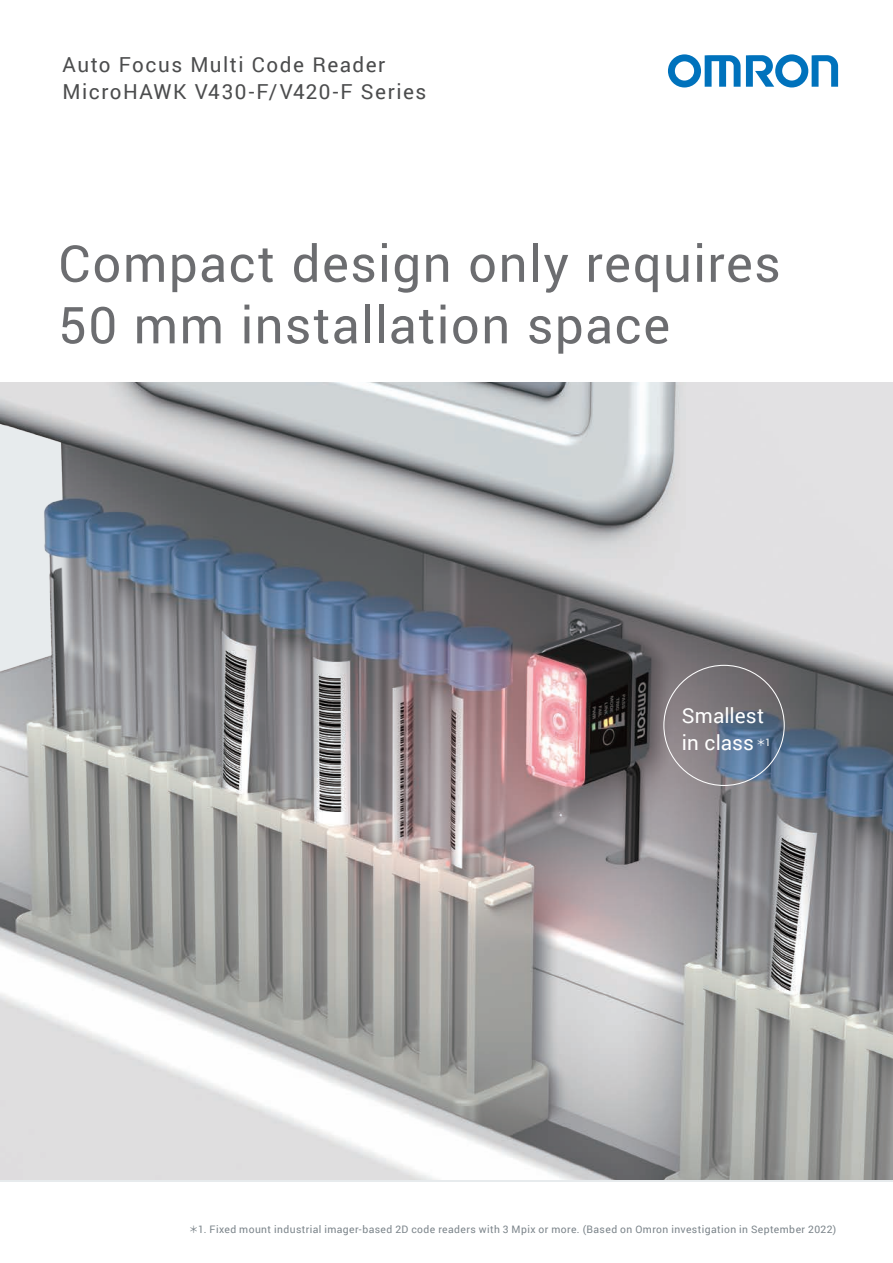
<style>
.page{position:relative;width:893px;height:1263px;background:#fff}
.page>*{position:absolute;margin:0;border:0;box-sizing:border-box;transform-origin:0 0}
.t1{font:50.85px/61.5px "Roboto";letter-spacing:.025em;color:#6c6d70}
.t2{font:20.7px/27px "Roboto";letter-spacing:.07em;color:#4b4c4d}
.t3{font:20.7px/27px "Roboto";letter-spacing:.005em;color:#fff}
.t4{font:10.35px "Roboto";letter-spacing:.04em;color:#7b848a}
.s1{font-family:"Source Han Sans";font-size:9.75px}
</style>
<div class="page">
<svg style="left:668px;top:54px;width:170px;height:33px"></svg>
<img style="left:0;top:382px;width:893px;height:797px">
<h2 class="t2" style="left:63px;top:50px;width:365px">Auto Focus Multi Code Reader<br>MicroHAWK V430-F/V420-F Series</h2>
<h1 class="t1" style="left:58px;top:231px;width:724px">Compact design only requires<br>50 mm installation space</h1>
<h2 class="t3" style="left:682px;top:701px;width:90px">Smallest in class <sup>＊</sup><sup>1</sup></h2>
<p class="t4" style="left:189px;top:1222px;width:649px"><span class="s1">＊</span>1. Fixed mount industrial imager-based 2D code readers with 3 Mpix or more. (Based on Omron investigation in September 2022)</p>
</div>
